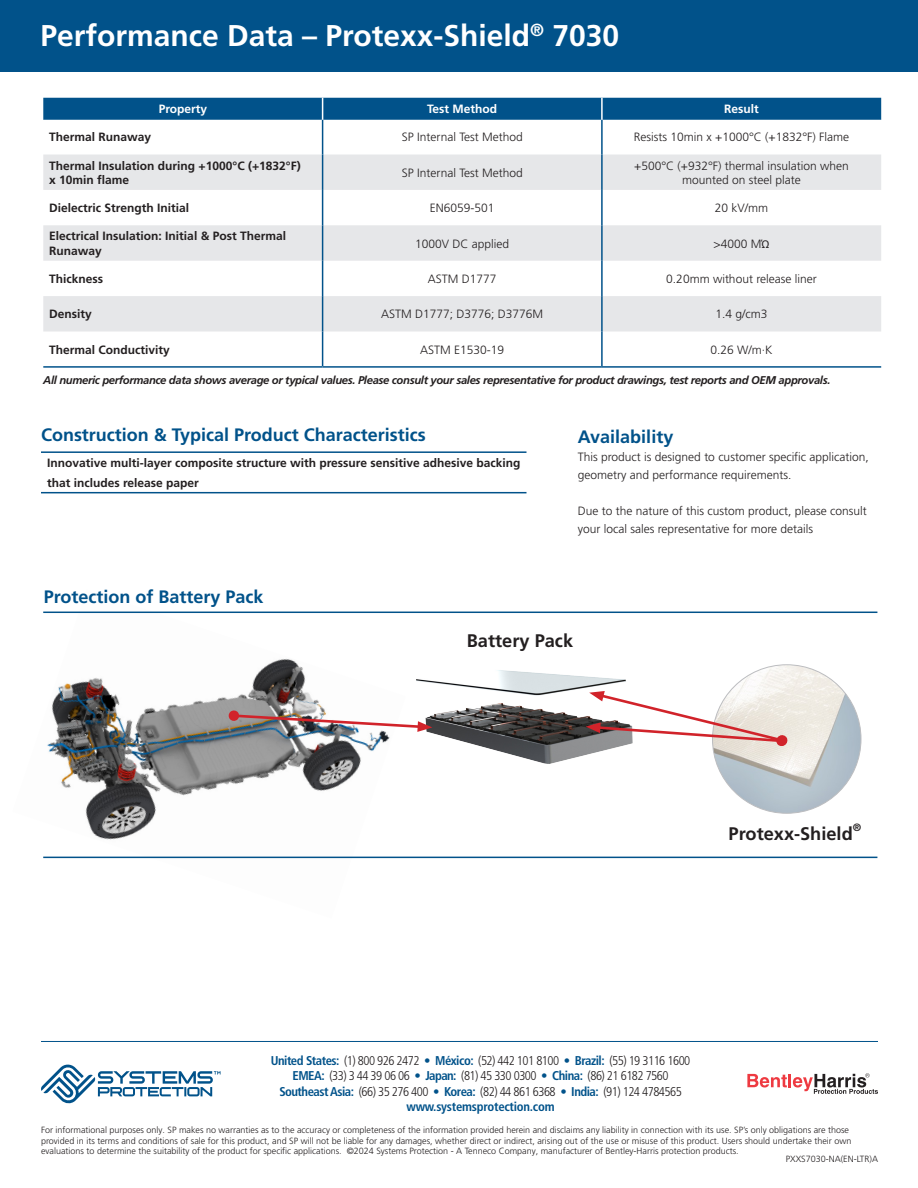
<style>
.page{position:relative;width:918px;height:1188px;background:#fff}
.page>*{position:absolute;margin:0;border:0;box-sizing:border-box;transform-origin:0 0}
.Perf_Data{font:700 30px "Frutiger LT Pro";color:#fff}
.t1{font:700 18.15px "Frutiger LT Pro";color:#231f20}
.Perf_Subhead{font:700 18px "Frutiger LT Pro";color:#01528a}
.t2{font:300 condensed 12.75px "Frutiger LT Pro";letter-spacing:-.04em;color:#231f20}
.t3{font:700 condensed 12.75px "Frutiger LT Pro";letter-spacing:-.02em;color:#01528a}
.Table_Body{font:700 12px/14.4px "Frutiger LT Pro";color:#231f20}
.Table_Body-2{font:300 12px/14.4px "Frutiger LT Pro";color:#231f20;text-align:center}
.Body{font:300 12px/18px "Frutiger LT Pro";color:#231f20}
.Table_Head{font:700 12px "Frutiger LT Pro";color:#fff}
.t4{font:italic 700 11.25px "Frutiger LT Pro";letter-spacing:-.03em;color:#231f20}
.t5{font:700 10.65px "Frutiger LT Pro";color:#231f20}
.Copyright{font:300 9px/10.8px "Frutiger LT Pro";color:#231f20}
.Body-2{font:300 9px "Frutiger LT Pro";color:#231f20}
.s1{font-family:"Calibri";font-weight:400}
.s2{font-weight:700;color:#01528a}
.s3{color:#01528a}
</style>
<div class="page">
<div style="left:0;top:0;width:918px;height:72px;background:#01528a"></div>
<hr style="left:41px;top:1041px;width:837px;height:1px;background:#01528a">
<svg style="left:747px;top:1073px;width:131px;height:21px"></svg>
<svg style="left:41px;top:1065px;width:180px;height:38px"></svg>
<svg style="left:44px;top:120px;width:837px;height:246px"></svg>
<svg style="left:43px;top:155px;width:838px;height:177px;fill:#e6e7e9"></svg>
<div style="left:43px;top:98px;width:838px;height:22px;background:#01528a"></div>
<hr style="left:601px;top:98px;width:2px;height:22px;background:#fff">
<hr style="left:322px;top:120px;width:1px;height:35px;background:#01528a">
<hr style="left:601px;top:120px;width:2px;height:35px;background:#01528a">
<hr style="left:322px;top:155px;width:1px;height:35px;background:#01528a">
<hr style="left:601px;top:155px;width:2px;height:35px;background:#01528a">
<hr style="left:322px;top:190px;width:1px;height:35px;background:#01528a">
<hr style="left:322px;top:225px;width:1px;height:36px;background:#01528a">
<hr style="left:322px;top:261px;width:1px;height:35px;background:#01528a">
<hr style="left:322px;top:296px;width:1px;height:36px;background:#01528a">
<hr style="left:601px;top:190px;width:2px;height:35px;background:#01528a">
<hr style="left:601px;top:225px;width:2px;height:36px;background:#01528a">
<hr style="left:601px;top:261px;width:2px;height:35px;background:#01528a">
<hr style="left:601px;top:296px;width:2px;height:36px;background:#01528a">
<hr style="left:43px;top:366px;width:280px;height:2px;background:#01528a">
<hr style="left:322px;top:332px;width:1px;height:34px;background:#01528a">
<hr style="left:323px;top:366px;width:279px;height:2px;background:#01528a">
<hr style="left:601px;top:332px;width:2px;height:34px;background:#01528a">
<hr style="left:602px;top:366px;width:279px;height:2px;background:#01528a">
<hr style="left:41px;top:451px;width:485px;height:2px;background:#01528a">
<hr style="left:41px;top:492px;width:485px;height:1px;background:#01528a">
<img style="left:43px;top:611px;width:363px;height:248px">
<img style="left:416px;top:670px;width:210px;height:94px">
<img style="left:228px;top:710px;width:204px;height:22px">
<img style="left:712px;top:665px;width:149px;height:148px;border-radius:74px">
<hr style="left:43px;top:612px;width:834px;height:1px;background:#01528a">
<hr style="left:43px;top:857px;width:834px;height:1px;background:#01528a">
<svg style="left:586px;top:691px;width:202px;height:56px"></svg>
<p class="Perf_Data" style="left:40px;top:17px;width:580px">Performance Data – Protexx-Shield<sup>®</sup> 7030</p>
<p class="Table_Head" style="left:159px;top:101px;width:50px">Property</p>
<p class="Table_Head" style="left:427px;top:102px;width:72px">Test Method</p>
<p class="Table_Head" style="left:724px;top:102px;width:36px">Result</p>
<p class="Table_Body" style="left:49px;top:130px;width:104px">Thermal Runaway</p>
<p class="Table_Body-2" style="left:402px;top:130px;width:122px">SP Internal Test Method</p>
<p class="Table_Body-2" style="left:634px;top:130px;width:217px">Resists 10min x +1000°C (+1832°F) Flame</p>
<p class="Table_Body" style="left:49px;top:158px;width:253px">Thermal Insulation during +1000°C (+1832°F) x 10min flame</p>
<p class="Table_Body-2" style="left:402px;top:165px;width:122px">SP Internal Test Method</p>
<p class="Table_Body-2" style="left:634px;top:158px;width:216px">+500°C (+932°F) thermal insulation when mounted on steel plate</p>
<p class="Table_Body" style="left:49px;top:201px;width:141px">Dielectric Strength Initial</p>
<p class="Table_Body-2" style="left:430px;top:201px;width:66px">EN6059-501</p>
<p class="Table_Body-2" style="left:715px;top:201px;width:55px">20 kV/mm</p>
<p class="Table_Body" style="left:49px;top:229px;width:238px">Electrical Insulation: Initial &amp; Post Thermal<br>Runaway</p>
<p class="Table_Body-2" style="left:415px;top:236px;width:96px">1000V DC applied</p>
<p class="Table_Body-2" style="left:714px;top:236px;width:57px">&gt;4000 M<span class="s1">Ώ</span></p>
<p class="Table_Body" style="left:49px;top:272px;width:56px">Thickness</p>
<p class="Table_Body-2" style="left:428px;top:272px;width:70px">ASTM D1777</p>
<p class="Table_Body-2" style="left:666px;top:272px;width:152px">0.20mm without release liner</p>
<p class="Table_Body" style="left:49px;top:307px;width:44px">Density</p>
<p class="Table_Body-2" style="left:381px;top:307px;width:164px">ASTM D1777; D3776; D3776M</p>
<p class="Table_Body-2" style="left:716px;top:307px;width:54px">1.4 g/cm3</p>
<p class="Table_Body" style="left:49px;top:342px;width:122px">Thermal Conductivity</p>
<p class="Table_Body-2" style="left:420px;top:342px;width:86px">ASTM E1530-19</p>
<p class="Table_Body-2" style="left:711px;top:342px;width:64px">0.26 W/m·K</p>
<p class="t4" style="left:43px;top:374px;width:789px">All numeric performance data shows average or typical values. Please consult your sales representative for product drawings, test reports and OEM approvals.</p>
<p class="Perf_Subhead" style="left:41px;top:424px;width:386px">Construction &amp; Typical Product Characteristics</p>
<p class="Table_Body" style="left:47px;top:453px;width:475px;line-height:19.5px">Innovative multi-layer composite structure with pressure sensitive adhesive backing that includes release paper</p>
<p class="Perf_Subhead" style="left:44px;top:586px;width:221px">Protection of Battery Pack</p>
<p class="Perf_Subhead" style="left:578px;top:426px;width:97px">Availability</p>
<p class="Body" style="left:578px;top:448px;width:292px">This product is designed to customer specific application, geometry and performance requirements.</p>
<p class="Body" style="left:578px;top:502px;width:290px">Due to the nature of this custom product, please consult your local sales representative for more details</p>
<p class="t1" style="left:467px;top:630px;width:108px">Battery Pack</p>
<p class="t1" style="left:729px;top:823px;width:126px">Protexx-Shield</p>
<p class="t5" style="left:853px;top:821px;width:10px">®</p>
<p class="t2" style="left:271px;top:1053px;width:421px"><span class="s2">United States:</span> (1) 800 926 2472 <span class="s3">•</span> <span class="s2">México:</span> (52) 442 101 8100 <span class="s3">•</span> <span class="s2">Brazil:</span> (55) 19 3116 1600</p>
<p class="t2" style="left:293px;top:1069px;width:378px"><span class="s2">EMEA:</span> (33) 3 44 39 06 06 <span class="s3">•</span> <span class="s2">Japan:</span> (81) 45 330 0300 <span class="s3">•</span> <span class="s2">China:</span> (86) 21 6182 7560</p>
<p class="t2" style="left:279px;top:1084px;width:404px"><span class="s2">Southeast Asia:</span> (66) 35 276 400 <span class="s3">•</span> <span class="s2">Korea:</span> (82) 44 861 6368 <span class="s3">•</span> <span class="s2">India:</span> (91) 124 4784565</p>
<p class="t3" style="left:407px;top:1099px;width:150px">www.systemsprotection.com</p>
<p class="Copyright" style="left:41px;top:1124px;width:812px">For informational purposes only. SP makes no warranties as to the accuracy or completeness of the information provided herein and disclaims any liability in connection with its use. SP’s only obligations are those provided in its terms and conditions of sale for this product, and SP will not be liable for any damages, whether direct or indirect, arising out of the use or misuse of this product. Users should undertake their own evaluations to determine the suitability of the product for specific applications. ©2024 Systems Protection - A Tenneco Company, manufacturer of Bentley-Harris protection products.</p>
<p class="Body-2" style="left:786px;top:1154px;width:94px">PXXS7030-NA(EN-LTR)A</p>
</div>
